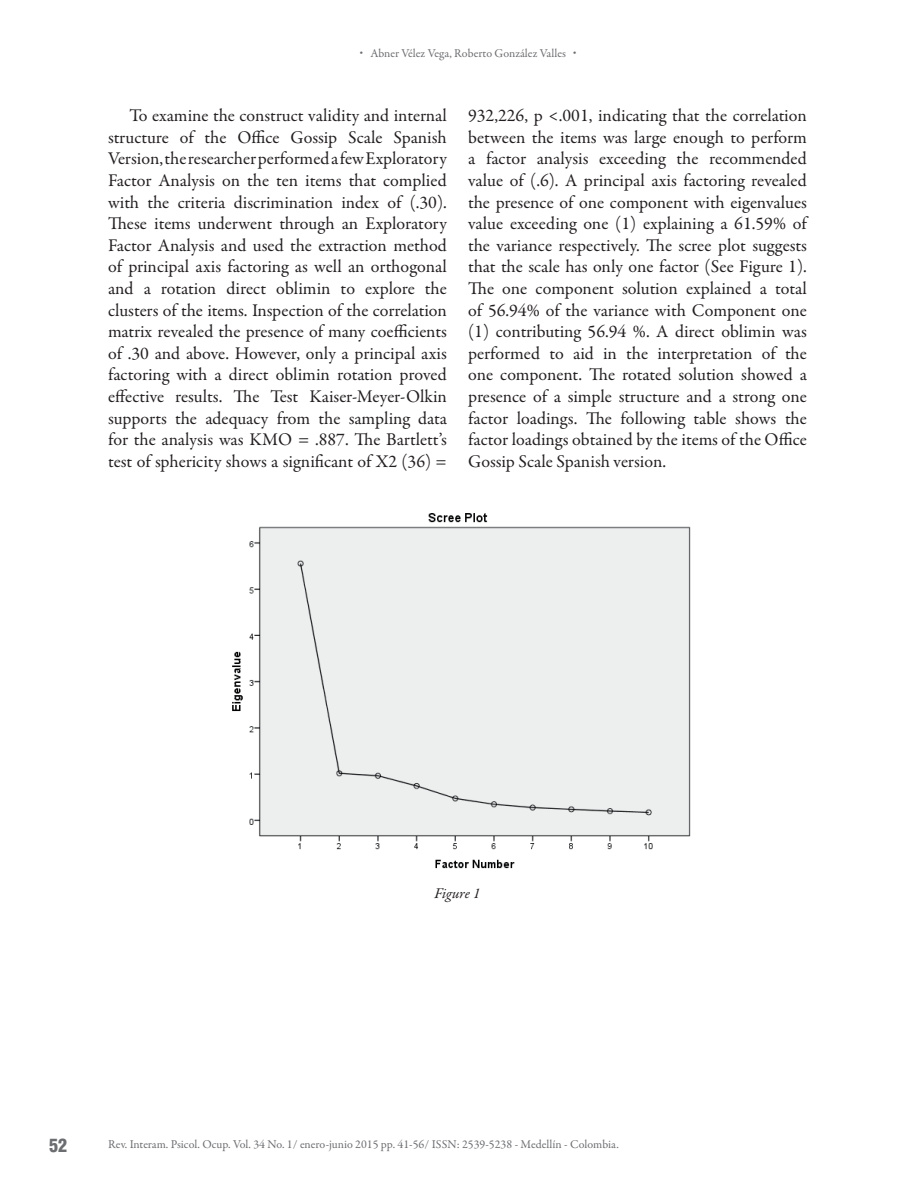
<style>
.page{position:relative;width:915px;height:1191px;background:#fff}
.page>*{position:absolute;margin:0;border:0;box-sizing:border-box;transform-origin:0 0}
.t1{font:18px/21.6px "Garamond Premr Pro";color:#231f20;text-align:justify}
.t2{font:900 condensed 18px "Helvetica LT Std";color:#6c6d70}
.t3{font:italic 15px "Garamond Premr Pro";letter-spacing:-.005em;color:#231f20}
.t4{font:12px "Garamond Premr Pro";color:#6c6d70}
</style>
<div class="page">
<img style="left:232px;top:513px;width:459px;height:356px">
<p class="t4" style="left:370px;top:46px;width:197px">Abner Vélez Vega, Roberto González Valles</p>
<p class="t1" style="left:108px;top:105px;width:340px;text-indent:21px">To examine the construct validity and internal structure of the Office Gossip Scale Spanish Version, the researcher performed a few Exploratory Factor Analysis on the ten items that complied with the criteria discrimination index of (.30).<br>These items underwent through an Exploratory Factor Analysis and used the extraction method of principal axis factoring as well an orthogonal and a rotation direct oblimin to explore the clusters of the items. Inspection of the correlation matrix revealed the presence of many coefficients of .30 and above. However, only a principal axis factoring with a direct oblimin rotation proved effective results. The Test Kaiser-Meyer-Olkin supports the adequacy from the sampling data for the analysis was KMO = .887. The Bartlett’s test of sphericity shows a significant of X2 (36) =</p>
<p class="t1" style="left:468px;top:105px;width:340px">932,226, p &lt;.001, indicating that the correlation between the items was large enough to perform a factor analysis exceeding the recommended value of (.6). A principal axis factoring revealed the presence of one component with eigenvalues value exceeding one (1) explaining a 61.59% of the variance respectively. The scree plot suggests that the scale has only one factor (See Figure 1).<br>The one component solution explained a total of 56.94% of the variance with Component one (1) contributing 56.94 %. A direct oblimin was performed to aid in the interpretation of the one component. The rotated solution showed a presence of a simple structure and a strong one factor loadings. The following table shows the factor loadings obtained by the items of the Office Gossip Scale Spanish version.</p>
<p class="t3" style="left:434px;top:884px;width:47px">Figure 1</p>
<p class="t2" style="left:49px;top:1134px;width:19px">52</p>
<p class="t4" style="left:108px;top:1137px;width:512px">Rev. Interam. Psicol. Ocup. Vol. 34 No. 1/ enero-junio 2015 pp. 41-56/ ISSN: 2539-5238 - Medellín - Colombia.</p>
</div>
